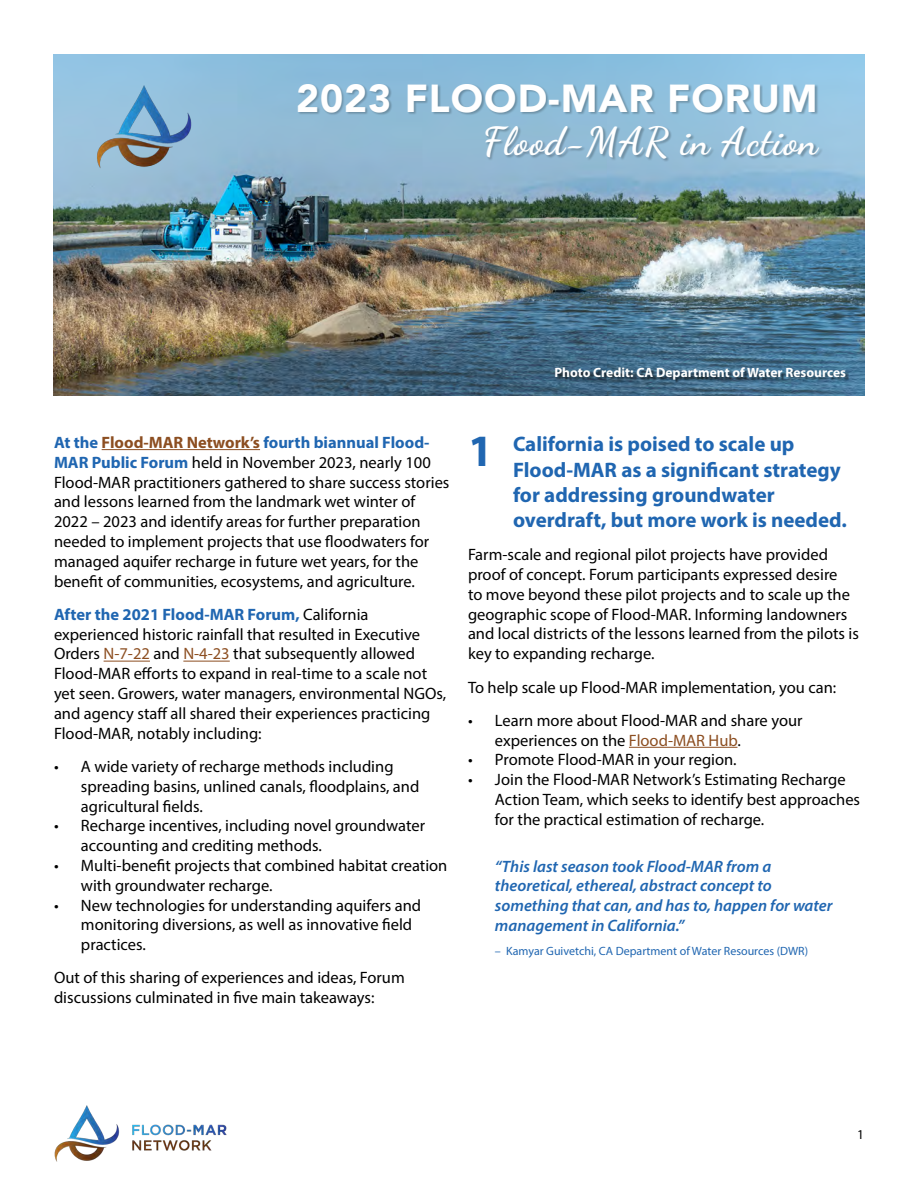
<style>
.page{position:relative;width:918px;height:1188px;background:#fff}
.page>*{position:absolute;margin:0;border:0;box-sizing:border-box;transform-origin:0 0}
.t1{font:900 39px "Avenir";letter-spacing:.025em;color:#fff}
.t2{font:39px "Dancing Script";letter-spacing:.025em;color:#fff}
.t3{font:700 21px/25.2px "Myriad Pro";color:#2066b1}
.t4{font:16.5px/19.8px "Myriad Pro";color:#000}
.t5{font:italic 600 16.5px/19.8px "Myriad Pro";color:#2066b1}
.t6{font:700 13.5px "Myriad Pro";color:#fff}
.t7{font:13.5px "Myriad Pro";color:#000}
.t8{font:12px "Myriad Pro";color:#2066b1}
.s1{font-weight:700;color:#2066b1}
.s2{font-weight:700;color:#8c4e21}
.s3{color:#8c4e21}
.s4{font-size:45px}
</style>
<div class="page">
<img style="left:54px;top:1105px;width:173px;height:57px">
<img style="left:54px;top:54px;width:810px;height:341px">
<div style="left:298px;top:83px;width:525px;height:79px;background:#000;opacity:.25"></div>
<hr style="left:102px;top:449px;width:158px;height:1px;background:#8c4e21">
<hr style="left:104px;top:661px;width:46px;height:1px;background:#8c4e21">
<hr style="left:183px;top:661px;width:47px;height:1px;background:#8c4e21">
<hr style="left:629px;top:747px;width:108px;height:1px;background:#8c4e21">
<img style="left:97px;top:86px;width:106px;height:83px">
<div style="left:556px;top:368px;width:292px;height:15px;background:#000;opacity:.5"></div>
<h1 class="t1" style="left:296px;top:65px;width:523px">2023 FLOOD-MAR FORUM</h1>
<h1 class="t2" style="left:483px;top:111px;width:337px">Flood-MAR in Action</h1>
<p class="t6" style="left:554px;top:364px;width:293px">Photo Credit: CA Department of Water Resources</p>
<p class="t4" style="left:54px;top:432px;width:397px"><span class="s1">At the</span> <span class="s2">Flood-MAR Network’s</span> <span class="s1">fourth biannual Flood-MAR Public Forum</span> held in November 2023, nearly 100<br>Flood-MAR practitioners gathered to share success stories and lessons learned from the landmark wet winter of 2022 – 2023 and identify areas for further preparation needed to implement projects that use floodwaters for managed aquifer recharge in future wet years, for the benefit of communities, ecosystems, and agriculture.</p>
<p class="t4" style="left:54px;top:604px;width:394px"><span class="s1">After the 2021 Flood-MAR Forum,</span> California experienced historic rainfall that resulted in Executive Orders <span class="s3">N-7-22</span> and <span class="s3">N-4-23</span> that subsequently allowed Flood-MAR efforts to expand in real-time to a scale not yet seen. Growers, water managers, environmental NGOs, and agency staff all shared their experiences practicing Flood-MAR, notably including:</p>
<p class="t4" style="left:81px;top:756px;width:340px;text-indent:-27px">• A wide variety of recharge methods including spreading basins, unlined canals, floodplains, and agricultural fields.</p>
<p class="t4" style="left:81px;top:816px;width:346px;text-indent:-27px">• Recharge incentives, including novel groundwater accounting and crediting methods.</p>
<p class="t4" style="left:81px;top:855px;width:368px;text-indent:-27px">• Multi-benefit projects that combined habitat creation with groundwater recharge.</p>
<p class="t4" style="left:81px;top:895px;width:342px;text-indent:-27px">• New technologies for understanding aquifers and monitoring diversions, as well as innovative field practices.</p>
<p class="t4" style="left:54px;top:968px;width:352px">Out of this sharing of experiences and ideas, Forum discussions culminated in five main takeaways:</p>
<p class="t3" style="left:513px;top:431px;width:336px;text-indent:-45px"><span class="s4">1</span> California is poised to scale up Flood-MAR as a significant strategy for addressing groundwater overdraft, but more work is needed.</p>
<p class="t4" style="left:468px;top:545px;width:393px">Farm-scale and regional pilot projects have provided proof of concept. Forum participants expressed desire<br>to move beyond these pilot projects and to scale up the geographic scope of Flood-MAR. Informing landowners and local districts of the lessons learned from the pilots is key to expanding recharge.</p>
<p class="t4" style="left:468px;top:677px;width:370px">To help scale up Flood-MAR implementation, you can:</p>
<p class="t4" style="left:495px;top:710px;width:309px;text-indent:-27px">• Learn more about Flood-MAR and share your experiences on the <span class="s3">Flood-MAR Hub</span>.</p>
<p class="t4" style="left:468px;top:750px;width:270px">• Promote Flood-MAR in your region.</p>
<p class="t4" style="left:495px;top:770px;width:367px;text-indent:-27px">• Join the Flood-MAR Network’s Estimating Recharge<br>Action Team, which seeks to identify best approaches for the practical estimation of recharge.</p>
<p class="t5" style="left:495px;top:856px;width:339px">“This last season took Flood-MAR from a theoretical, ethereal, abstract concept to something that can, and has to, happen for water management in California.”</p>
<p class="t8" style="left:495px;top:944px;width:315px">– Kamyar Guivetchi, CA Department of Water Resources (DWR)</p>
<p class="t7" style="left:857px;top:1126px;width:8px">1</p>
</div>
